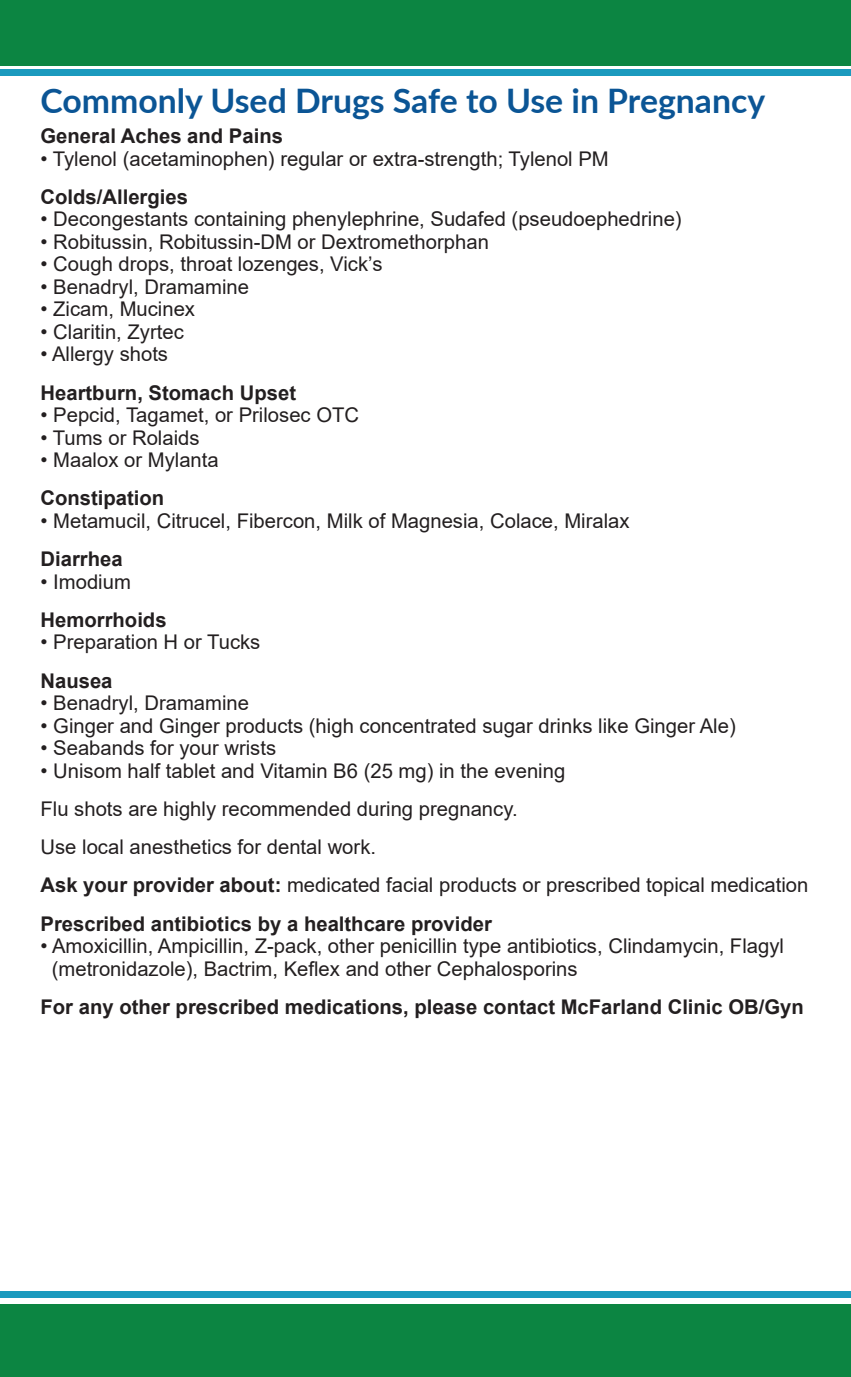
<style>
.page{position:relative;width:851px;height:1377px;background:#fff}
.page>*{position:absolute;margin:0;border:0;box-sizing:border-box;transform-origin:0 0}
.t1{font:700 33.75px "Lato";color:#0b5595}
.t2{font:20.25px "Arial";color:#231f20}
.t3{font:700 20.25px "Arial";color:#231f20}
.s1{font-weight:700}
</style>
<div class="page">
<div style="left:0;top:0;width:850px;height:65px;background:#0c8542"></div>
<div style="left:0;top:1304px;width:850px;height:73px;background:#0c8542"></div>
<div style="left:0;top:1291px;width:850px;height:7px;background:#1b9abe"></div>
<div style="left:0;top:69px;width:850px;height:7px;background:#1b9abe"></div>
<p class="t1" style="left:40px;top:75px;width:726px">Commonly Used Drugs Safe to Use in Pregnancy</p>
<p class="t3" style="left:40px;top:122px;width:244px">General Aches and Pains</p>
<p class="t2" style="left:40px;top:145px;width:569px">• Tylenol (acetaminophen) regular or extra-strength; Tylenol PM</p>
<p class="t3" style="left:40px;top:182px;width:149px">Colds/Allergies</p>
<p class="t2" style="left:40px;top:205px;width:642px">• Decongestants containing phenylephrine, Sudafed (pseudoephedrine)</p>
<p class="t2" style="left:40px;top:228px;width:450px">• Robitussin, Robitussin-DM or Dextromethorphan</p>
<p class="t2" style="left:40px;top:250px;width:343px">• Cough drops, throat lozenges, Vick’s</p>
<p class="t2" style="left:40px;top:273px;width:210px">• Benadryl, Dramamine</p>
<p class="t2" style="left:40px;top:295px;width:156px">• Zicam, Mucinex</p>
<p class="t2" style="left:40px;top:318px;width:145px">• Claritin, Zyrtec</p>
<p class="t2" style="left:40px;top:340px;width:129px">• Allergy shots</p>
<p class="t3" style="left:40px;top:378px;width:257px">Heartburn, Stomach Upset</p>
<p class="t2" style="left:40px;top:401px;width:320px">• Pepcid, Tagamet, or Prilosec OTC</p>
<p class="t2" style="left:40px;top:424px;width:160px">• Tums or Rolaids</p>
<p class="t2" style="left:40px;top:446px;width:180px">• Maalox or Mylanta</p>
<p class="t3" style="left:40px;top:484px;width:125px">Constipation</p>
<p class="t2" style="left:40px;top:507px;width:590px">• Metamucil, Citrucel, Fibercon, Milk of Magnesia, Colace, Miralax</p>
<p class="t3" style="left:40px;top:545px;width:84px">Diarrhea</p>
<p class="t2" style="left:40px;top:568px;width:92px">• Imodium</p>
<p class="t3" style="left:40px;top:605px;width:128px">Hemorrhoids</p>
<p class="t2" style="left:40px;top:628px;width:221px">• Preparation H or Tucks</p>
<p class="t3" style="left:40px;top:666px;width:74px">Nausea</p>
<p class="t2" style="left:40px;top:689px;width:210px">• Benadryl, Dramamine</p>
<p class="t2" style="left:40px;top:712px;width:696px">• Ginger and Ginger products (high concentrated sugar drinks like Ginger Ale)</p>
<p class="t2" style="left:40px;top:734px;width:237px">• Seabands for your wrists</p>
<p class="t2" style="left:40px;top:757px;width:526px">• Unisom half tablet and Vitamin B6 (25 mg) in the evening</p>
<p class="t2" style="left:40px;top:795px;width:478px">Flu shots are highly recommended during pregnancy.</p>
<p class="t2" style="left:40px;top:833px;width:337px">Use local anesthetics for dental work.</p>
<p class="t2" style="left:40px;top:871px;width:769px"><span class="s1">Ask your provider about:</span> medicated facial products or prescribed topical medication</p>
<p class="t3" style="left:40px;top:909px;width:453px">Prescribed antibiotics by a healthcare provider</p>
<p class="t2" style="left:40px;top:932px;width:745px">• Amoxicillin, Ampicillin, Z-pack, other penicillin type antibiotics, Clindamycin, Flagyl</p>
<p class="t2" style="left:52px;top:955px;width:527px">(metronidazole), Bactrim, Keflex and other Cephalosporins</p>
<p class="t3" style="left:40px;top:992px;width:764px">For any other prescribed medications, please contact McFarland Clinic OB/Gyn</p>
</div>
